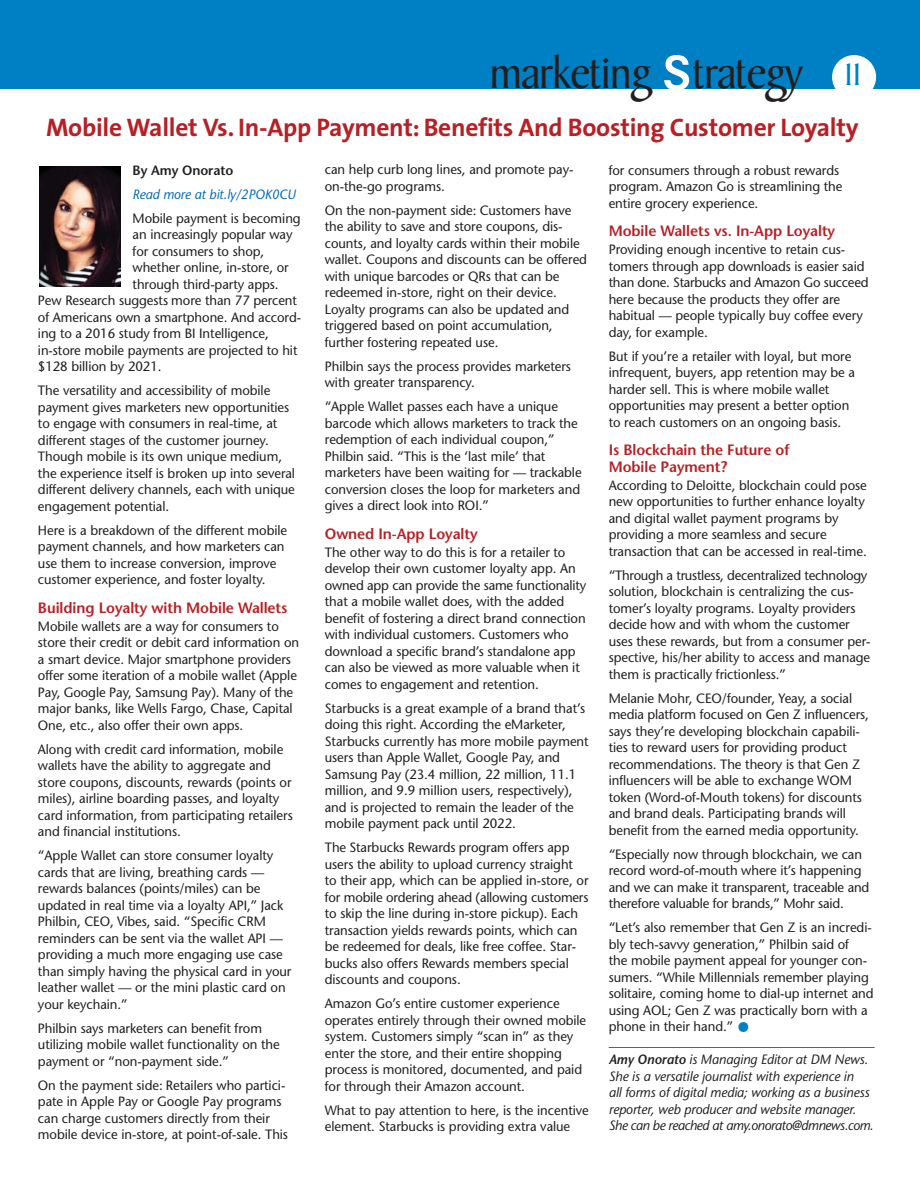
<style>
.page{position:relative;width:920px;height:1191px;background:#fff}
.page>*{position:absolute;margin:0;border:0;box-sizing:border-box;transform-origin:0 0}
.t1{font:48px "Baker Signet";letter-spacing:-.035em;color:#231f20}
.t2{font:700 25.5px "The Sans";letter-spacing:-.01em;color:#b72025}
.t3{font:600 15px/16.5px "Stone Sans";letter-spacing:-.005em;color:#b72025}
.t4{font:13.5px/16.5px "Stone Sans";letter-spacing:-.005em;color:#231f20}
.t5{font:italic 13.5px/16.5px "Stone Sans";letter-spacing:-.005em;color:#231f20}
.t6{font:italic 13.5px "Stone Sans";letter-spacing:-.005em;color:#006ab5}
.t7{font:600 13.5px "Stone Sans";letter-spacing:-.005em;color:#231f20}
.s1{font-family:"SIL Hei Med Jian";color:#fff}
.s2{font-size:33.15px;color:#0080c4}
.s3{font-weight:600;font-size:28.5px;color:#0080c4}
.s4{font-weight:600}
</style>
<div class="page">
<div style="left:0;top:0;width:919px;height:89px;background:#0080c4"></div>
<div style="left:831px;top:55px;width:44px;height:44px;background:#fff;border-radius:50%"></div>
<hr style="left:608px;top:1047px;width:266px;height:1px;background:#0080c4">
<img style="left:39px;top:167px;width:81px;height:120px">
<h1 class="t1" style="left:489px;top:55px;width:373px">marketing <span class="s1">S</span>trategy <span class="s2">11</span></h1>
<h2 class="t2" style="left:46px;top:118px;width:813px">Mobile Wallet Vs. In-App Payment: Benefits And Boosting Customer Loyalty</h2>
<p class="t7" style="left:132px;top:165px;width:102px">By Amy Onorato</p>
<p class="t6" style="left:132px;top:189px;width:165px">Read more at bit.ly/2POK0CU</p>
<p class="t4" style="left:132px;top:211px;width:169px">Mobile payment is becoming</p>
<p class="t4" style="left:132px;top:228px;width:161px">an increasingly popular way</p>
<p class="t4" style="left:132px;top:244px;width:133px">for consumers to shop,</p>
<p class="t4" style="left:132px;top:261px;width:158px">whether online, in-store, or</p>
<p class="t4" style="left:132px;top:277px;width:148px">through third-party apps.</p>
<p class="t4" style="left:38px;top:294px;width:260px">Pew Research suggests more than 77 percent</p>
<p class="t4" style="left:38px;top:310px;width:264px">of Americans own a smartphone. And accord-</p>
<p class="t4" style="left:38px;top:327px;width:232px">ing to a 2016 study from BI Intelligence,</p>
<p class="t4" style="left:38px;top:343px;width:261px">in-store mobile payments are projected to hit</p>
<p class="t4" style="left:38px;top:360px;width:125px">$128 billion by 2021.</p>
<p class="t4" style="left:38px;top:384px;width:258px">The versatility and accessibility of mobile payment gives marketers new opportunities to engage with consumers in real-time, at different stages of the customer journey.<br>Though mobile is its own unique medium, the experience itself is broken up into several different delivery channels, each with unique engagement potential.</p>
<p class="t4" style="left:38px;top:523px;width:250px">Here is a breakdown of the different mobile payment channels, and how marketers can use them to increase conversion, improve customer experience, and foster loyalty.</p>
<p class="t3" style="left:38px;top:601px;width:251px">Building Loyalty with Mobile Wallets</p>
<p class="t4" style="left:38px;top:619px;width:262px">Mobile wallets are a way for consumers to store their credit or debit card information on a smart device. Major smartphone providers offer some iteration of a mobile wallet (Apple Pay, Google Pay, Samsung Pay). Many of the major banks, like Wells Fargo, Chase, Capital One, etc., also offer their own apps.</p>
<p class="t4" style="left:38px;top:742px;width:256px">Along with credit card information, mobile wallets have the ability to aggregate and store coupons, discounts, rewards (points or miles), airline boarding passes, and loyalty card information, from participating retailers and financial institutions.</p>
<p class="t4" style="left:38px;top:849px;width:255px">“Apple Wallet can store consumer loyalty cards that are living, breathing cards — rewards balances (points/miles) can be updated in real time via a loyalty API,” Jack Philbin, CEO, Vibes, said. “Specific CRM reminders can be sent via the wallet API — providing a much more engaging use case than simply having the physical card in your leather wallet — or the mini plastic card on your keychain.”</p>
<p class="t4" style="left:38px;top:1021px;width:243px">Philbin says marketers can benefit from utilizing mobile wallet functionality on the payment or “non-payment side.”</p>
<p class="t4" style="left:38px;top:1078px;width:251px">On the payment side: Retailers who partici&shy;pate in Apple Pay or Google Pay programs can charge customers directly from their mobile device in-store, at point-of-sale. This</p>
<p class="t4" style="left:324px;top:163px;width:250px">can help curb long lines, and promote pay&shy;on-the-go programs.</p>
<p class="t4" style="left:324px;top:203px;width:263px">On the non-payment side: Customers have the ability to save and store coupons, dis&shy;counts, and loyalty cards within their mobile wallet. Coupons and discounts can be offered with unique barcodes or QRs that can be redeemed in-store, right on their device.<br>Loyalty programs can also be updated and triggered based on point accumulation, further fostering repeated use.</p>
<p class="t4" style="left:324px;top:359px;width:247px">Philbin says the process provides marketers with greater transparency.</p>
<p class="t4" style="left:324px;top:400px;width:258px">“Apple Wallet passes each have a unique barcode which allows marketers to track the redemption of each individual coupon,” Philbin said. “This is the ‘last mile’ that marketers have been waiting for — trackable conversion closes the loop for marketers and gives a direct look into ROI.”</p>
<p class="t3" style="left:324px;top:527px;width:154px">Owned In-App Loyalty</p>
<p class="t4" style="left:324px;top:545px;width:263px">The other way to do this is for a retailer to develop their own customer loyalty app. An owned app can provide the same functionality that a mobile wallet does, with the added benefit of fostering a direct brand connection with individual customers. Customers who download a specific brand’s standalone app can also be viewed as more valuable when it comes to engagement and retention.</p>
<p class="t4" style="left:324px;top:701px;width:265px">Starbucks is a great example of a brand that’s doing this right. According the eMarketer, Starbucks currently has more mobile payment users than Apple Wallet, Google Pay, and Samsung Pay (23.4 million, 22 million, 11.1 million, and 9.9 million users, respectively), and is projected to remain the leader of the mobile payment pack until 2022.</p>
<p class="t4" style="left:324px;top:841px;width:265px">The Starbucks Rewards program offers app users the ability to upload currency straight<br>to their app, which can be applied in-store, or for mobile ordering ahead (allowing customers to skip the line during in-store pickup). Each transaction yields rewards points, which can be redeemed for deals, like free coffee. Star&shy;bucks also offers Rewards members special discounts and coupons.</p>
<p class="t4" style="left:324px;top:997px;width:263px">Amazon Go’s entire customer experience operates entirely through their owned mobile system. Customers simply “scan in” as they enter the store, and their entire shopping process is monitored, documented, and paid for through their Amazon account.</p>
<p class="t4" style="left:324px;top:1103px;width:265px">What to pay attention to here, is the incentive element. Starbucks is providing extra value</p>
<p class="t4" style="left:608px;top:163px;width:235px">for consumers through a robust rewards program. Amazon Go is streamlining the entire grocery experience.</p>
<p class="t3" style="left:608px;top:224px;width:228px">Mobile Wallets vs. In-App Loyalty</p>
<p class="t4" style="left:608px;top:243px;width:261px">Providing enough incentive to retain cus&shy;tomers through app downloads is easier said than done. Starbucks and Amazon Go succeed here because the products they offer are habitual — people typically buy coffee every day, for example.</p>
<p class="t4" style="left:608px;top:349px;width:248px">But if you’re a retailer with loyal, but more infrequent, buyers, app retention may be a harder sell. This is where mobile wallet opportunities may present a better option to reach customers on an ongoing basis.</p>
<p class="t3" style="left:608px;top:443px;width:182px">Is Blockchain the Future of<br>Mobile Payment?</p>
<p class="t4" style="left:608px;top:478px;width:259px">According to Deloitte, blockchain could pose new opportunities to further enhance loyalty and digital wallet payment programs by providing a more seamless and secure transaction that can be accessed in real-time.</p>
<p class="t4" style="left:608px;top:568px;width:263px">“Through a trustless, decentralized technology solution, blockchain is centralizing the cus&shy;tomer’s loyalty programs. Loyalty providers decide how and with whom the customer uses these rewards, but from a consumer per&shy;spective, his/her ability to access and manage them is practically frictionless.”</p>
<p class="t4" style="left:608px;top:691px;width:261px">Melanie Mohr, CEO/founder, Yeay, a social media platform focused on Gen Z influencers, says they’re developing blockchain capabili&shy;ties to reward users for providing product recommendations. The theory is that Gen Z influencers will be able to exchange WOM token (Word-of-Mouth tokens) for discounts and brand deals. Participating brands will benefit from the earned media opportunity.</p>
<p class="t4" style="left:608px;top:847px;width:262px">“Especially now through blockchain, we can record word-of-mouth where it’s happening and we can make it transparent, traceable and therefore valuable for brands,” Mohr said.</p>
<p class="t4" style="left:608px;top:921px;width:266px">“Let’s also remember that Gen Z is an incredi&shy;bly tech-savvy generation,” Philbin said of<br>the mobile payment appeal for younger con&shy;sumers. “While Millennials remember playing solitaire, coming home to dial-up internet and using AOL; Gen Z was practically born with a phone in their hand.” <span class="s3">•</span></p>
<p class="t5" style="left:608px;top:1053px;width:266px"><span class="s4">Amy Onorato</span> is Managing Editor at DM News.<br>She is a versatile journalist with experience in<br>all forms of digital media; working as a business reporter, web producer and website manager.<br>She can be reached at amy.onorato@dmnews.com.</p>
</div>
